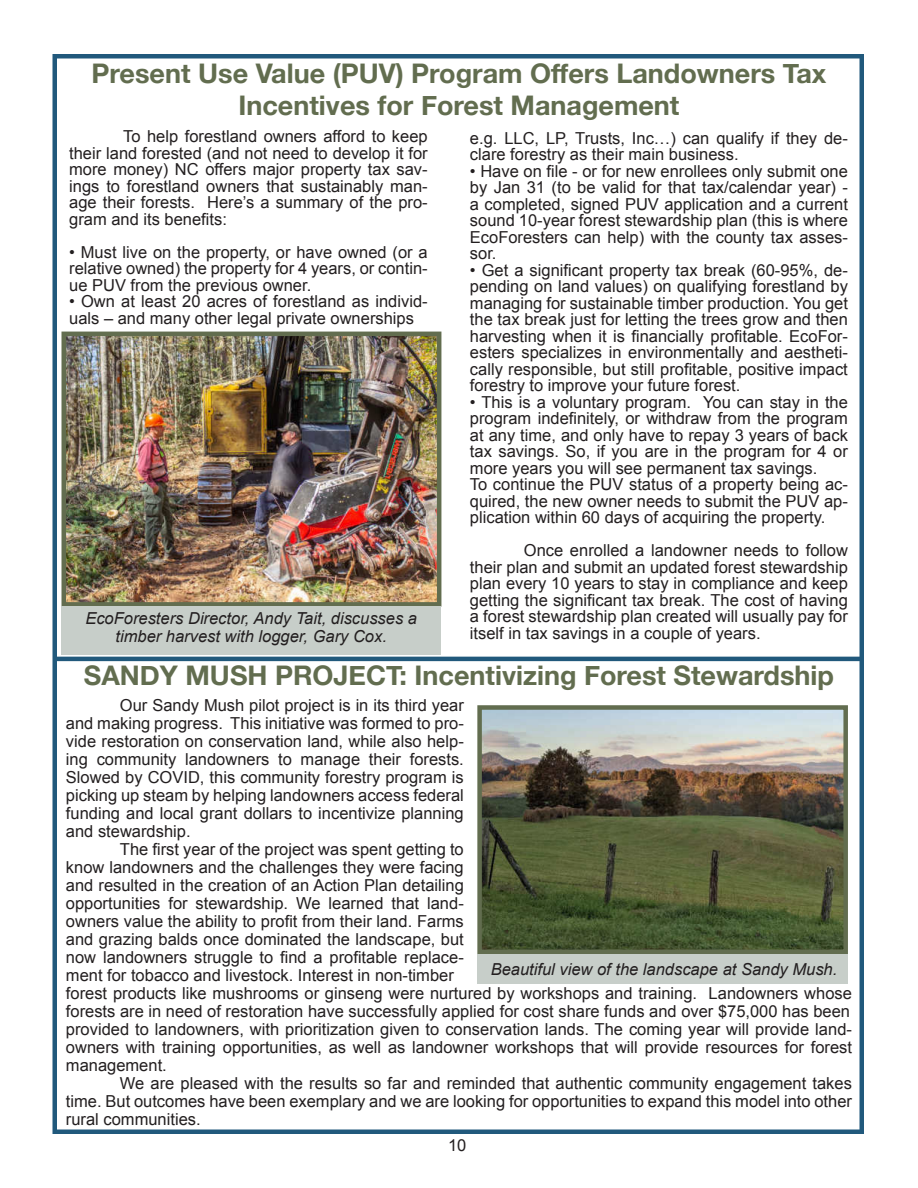
<style>
.page{position:relative;width:918px;height:1188px;background:#fff}
.page>*{position:absolute;margin:0;border:0;box-sizing:border-box;transform-origin:0 0}
.t1{font:700 27px/32.4px "Helvetica Neue";color:#626d4f;text-align:center}
.t2{font:16.5px/16.5px "Arial";color:#231f20;text-align:justify}
.t3{font:italic 16.5px/18px "Arial";color:#231f20;text-align:center}
</style>
<div class="page">
<div style="left:52px;top:54px;width:5px;height:1080px;background:#21597c"></div>
<hr style="left:53px;top:54px;width:811px;height:4px;background:#21597c">
<hr style="left:54px;top:1130px;width:810px;height:4px;background:#21597c">
<hr style="left:860px;top:54px;width:4px;height:1080px;background:#21597c">
<img style="left:67px;top:337px;width:369px;height:265px">
<div style="left:62px;top:332px;width:379px;height:275px;border:4px solid #626d4f"></div>
<div style="left:62px;top:607px;width:379px;height:48px;background:#c7cec9"></div>
<hr style="left:55px;top:657px;width:808px;height:4px;background:#21597c">
<img style="left:482px;top:710px;width:361px;height:239px">
<div style="left:477px;top:705px;width:371px;height:249px;border:4px solid #626d4f"></div>
<div style="left:477px;top:954px;width:371px;height:30px;background:#c7cec9"></div>
<h1 class="t1" style="left:92px;top:58px;width:736px">Present Use Value (PUV) Program Offers Landowners Tax<br>Incentives for Forest Management</h1>
<p class="t2" style="left:470px;top:131px;width:380px">e.g. LLC, LP, Trusts, Inc…) can qualify if they de&shy;clare forestry as their main business.</p>
<p class="t2" style="left:470px;top:163px;width:380px">• Have on file - or for new enrollees only submit one by Jan 31 (to be valid for that tax/calendar year) - a completed, signed PUV application and a current sound 10-year forest stewardship plan (this is where EcoForesters can help) with the county tax asses&shy;sor.</p>
<p class="t2" style="left:470px;top:262px;width:380px">• Get a significant property tax break (60-95%, de&shy;pending on land values) on qualifying forestland by managing for sustainable timber production. You get the tax break just for letting the trees grow and then harvesting when it is financially profitable. EcoFor&shy;esters specializes in environmentally and aestheti&shy;cally responsible, but still profitable, positive impact forestry to improve your future forest.</p>
<p class="t2" style="left:470px;top:395px;width:380px;text-align:left">• This is a voluntary program. You can stay in the program indefinitely, or withdraw from the program at any time, and only have to repay 3 years of back tax savings. So, if you are in the program for 4 or more years you will see permanent tax savings.<br>To continue the PUV status of a property being ac&shy;quired, the new owner needs to submit the PUV ap&shy;plication within 60 days of acquiring the property.</p>
<p class="t2" style="left:470px;top:544px;width:380px;text-indent:54px">Once enrolled a landowner needs to follow their plan and submit an updated forest stewardship plan every 10 years to stay in compliance and keep getting the significant tax break. The cost of having a forest stewardship plan created will usually pay for itself in tax savings in a couple of years.</p>
<p class="t2" style="left:69px;top:129px;width:360px;text-indent:54px">To help forestland owners afford to keep their land forested (and not need to develop it for more money) NC offers major property tax sav&shy;ings to forestland owners that sustainably man&shy;age their forests. Here’s a summary of the pro&shy;gram and its benefits:</p>
<p class="t2" style="left:69px;top:245px;width:360px">• Must live on the property, or have owned (or a relative owned) the property for 4 years, or contin&shy;ue PUV from the previous owner.</p>
<p class="t2" style="left:69px;top:294px;width:360px">• Own at least 20 acres of forestland as individ&shy;uals – and many other legal private ownerships</p>
<p class="t3" style="left:85px;top:610px;width:333px">EcoForesters Director, Andy Tait, discusses a timber harvest with logger, Gary Cox.</p>
<h1 class="t1" style="left:84px;top:661px;width:752px">SANDY MUSH PROJECT: Incentivizing Forest Stewardship</h1>
<p class="t2" style="left:66px;top:697px;width:399px;line-height:18px;text-indent:54px">Our Sandy Mush pilot project is in its third year and making progress. This initiative was formed to pro&shy;vide restoration on conservation land, while also help&shy;ing community landowners to manage their forests.<br>Slowed by COVID, this community forestry program is picking up steam by helping landowners access federal funding and local grant dollars to incentivize planning and stewardship.</p>
<p class="t2" style="left:66px;top:840px;width:788px;line-height:18px;text-align:left;text-indent:54px">The first year of the project was spent getting to<br>know landowners and the challenges they were facing<br>and resulted in the creation of an Action Plan detailing<br>opportunities for stewardship. We learned that land-<br>owners value the ability to profit from their land. Farms<br>and grazing balds once dominated the landscape, but<br>now landowners struggle to find a profitable replace-<br>ment for tobacco and livestock. Interest in non-timber<br>forest products like mushrooms or ginseng were nurtured by workshops and training. Landowners whose forests are in need of restoration have successfully applied for cost share funds and over $75,000 has been provided to landowners, with prioritization given to conservation lands. The coming year will provide land&shy;owners with training opportunities, as well as landowner workshops that will provide resources for forest management.</p>
<p class="t2" style="left:66px;top:1075px;width:788px;line-height:18px;text-indent:54px">We are pleased with the results so far and reminded that authentic community engagement takes time. But outcomes have been exemplary and we are looking for opportunities to expand this model into other rural communities.</p>
<p class="t3" style="left:491px;top:960px;width:348px">Beautiful view of the landscape at Sandy Mush.</p>
<p class="t2" style="left:448px;top:1138px;width:20px">10</p>
</div>
